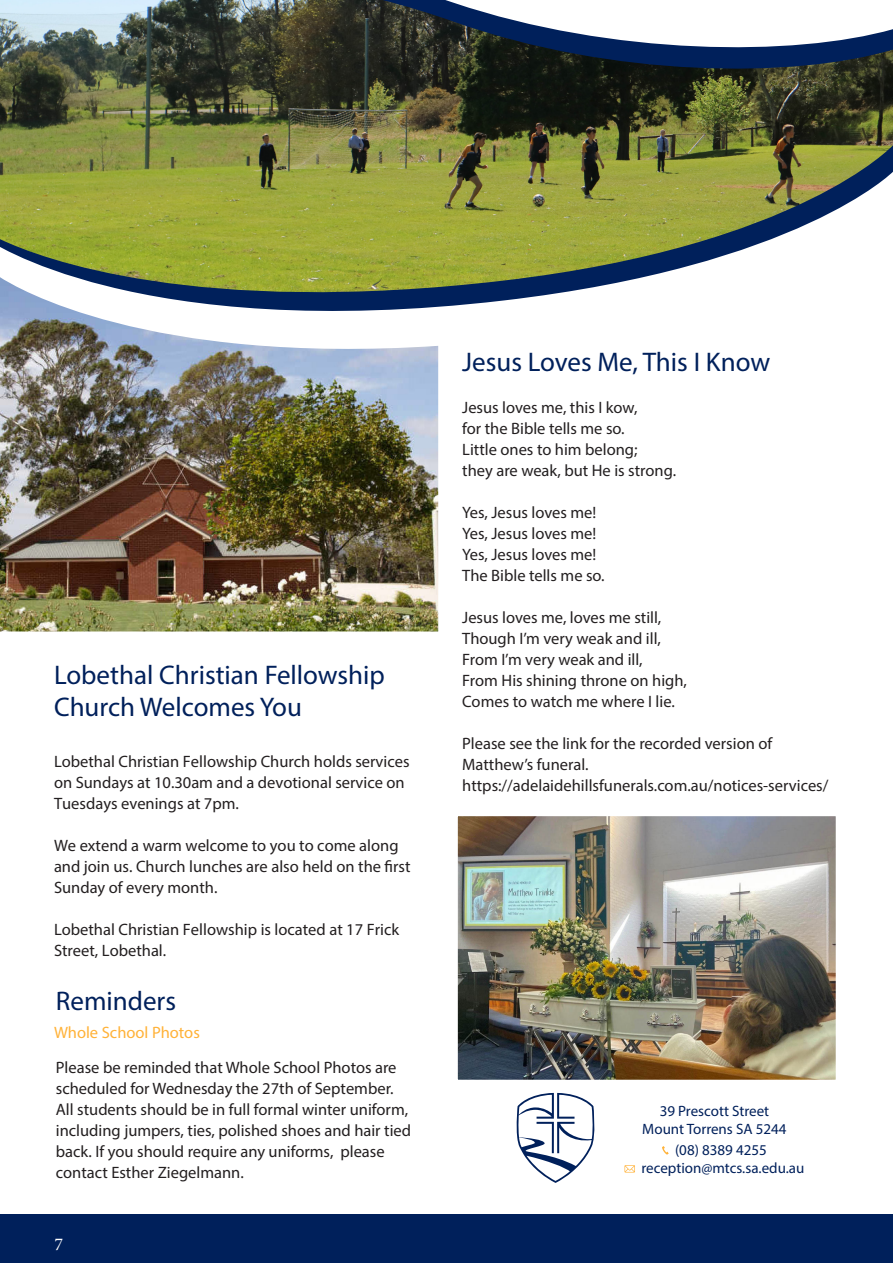
<style>
.page{position:relative;width:893px;height:1263px;background:#fff}
.page>*{position:absolute;margin:0;border:0;box-sizing:border-box;transform-origin:0 0}
.t1{font:27px/32.4px "Myriad Pro";color:#00205b}
.t2{font:18px "Minion Pro";color:#fff}
.t3{font:16.5px/21px "Myriad Pro";color:#231f20}
.t4{font:16.5px "Myriad Pro";color:#ffb238}
.t5{font:15px "Myriad Pro";color:#00205b}
</style>
<div class="page">
<svg style="left:516px;top:1093px;width:79px;height:90px"></svg>
<svg style="left:662px;top:1146px;width:7px;height:8px"></svg>
<svg style="left:624px;top:1165px;width:11px;height:7px"></svg>
<img style="left:0;top:79px;width:893px;height:215px">
<svg style="left:0;top:57px;width:893px;height:22px"></svg>
<svg style="left:0;top:0;width:893px;height:57px"></svg>
<div style="left:0;top:1214px;width:893px;height:49px;background:#00205b"></div>
<img style="left:0;top:277px;width:438px;height:354px">
<img style="left:459px;top:817px;width:376px;height:262px">
<div style="left:455px;top:813px;width:384px;height:270px;border:3px solid #fff"></div>
<p class="t1" style="left:54px;top:658px;width:332px">Lobethal Christian Fellowship<br>Church Welcomes You</p>
<p class="t3" style="left:54px;top:750px;width:357px">Lobethal Christian Fellowship Church holds services on Sundays at 10.30am and a devotional service on<br>Tuesdays evenings at 7pm.</p>
<p class="t3" style="left:54px;top:834px;width:358px">We extend a warm welcome to you to come along and join us. Church lunches are also held on the first<br>Sunday of every month.</p>
<p class="t3" style="left:54px;top:918px;width:347px">Lobethal Christian Fellowship is located at 17 Frick<br>Street, Lobethal.</p>
<p class="t1" style="left:56px;top:984px;width:122px">Reminders</p>
<p class="t4" style="left:54px;top:1023px;width:147px">Whole School Photos</p>
<p class="t3" style="left:56px;top:1056px;width:357px">Please be reminded that Whole School Photos are scheduled for Wednesday the 27th of September.<br>All students should be in full formal winter uniform, including jumpers, ties, polished shoes and hair tied back. If you should require any uniforms, please contact Esther Ziegelmann.</p>
<p class="t2" style="left:54px;top:1232px;width:10px">7</p>
<p class="t1" style="left:462px;top:346px;width:309px">Jesus Loves Me, This I Know</p>
<p class="t3" style="left:462px;top:397px;width:177px">Jesus loves me, this I kow,</p>
<p class="t3" style="left:462px;top:418px;width:164px">for the Bible tells me so.</p>
<p class="t3" style="left:462px;top:439px;width:177px">Little ones to him belong;</p>
<p class="t3" style="left:462px;top:460px;width:215px">they are weak, but He is strong.</p>
<p class="t3" style="left:462px;top:502px;width:135px">Yes, Jesus loves me!</p>
<p class="t3" style="left:462px;top:523px;width:135px">Yes, Jesus loves me!</p>
<p class="t3" style="left:462px;top:544px;width:135px">Yes, Jesus loves me!</p>
<p class="t3" style="left:462px;top:565px;width:144px">The Bible tells me so.</p>
<p class="t3" style="left:462px;top:607px;width:201px">Jesus loves me, loves me still,</p>
<p class="t3" style="left:462px;top:628px;width:200px">Though I’m very weak and ill,</p>
<p class="t3" style="left:462px;top:649px;width:182px">From I’m very weak and ill,</p>
<p class="t3" style="left:462px;top:670px;width:226px">From His shining throne on high,</p>
<p class="t3" style="left:462px;top:691px;width:214px">Comes to watch me where I lie.</p>
<p class="t3" style="left:462px;top:733px;width:312px">Please see the link for the recorded version of<br>Matthew’s funeral.</p>
<p class="t3" style="left:462px;top:775px;width:368px">https://adelaidehillsfunerals.com.au/notices-services/</p>
<p class="t5" style="left:660px;top:1101px;width:111px">39 Prescott Street</p>
<p class="t5" style="left:642px;top:1119px;width:146px">Mount Torrens SA 5244</p>
<p class="t5" style="left:675px;top:1140px;width:93px">(08) 8389 4255</p>
<p class="t5" style="left:641px;top:1158px;width:164px">reception@mtcs.sa.edu.au</p>
</div>
